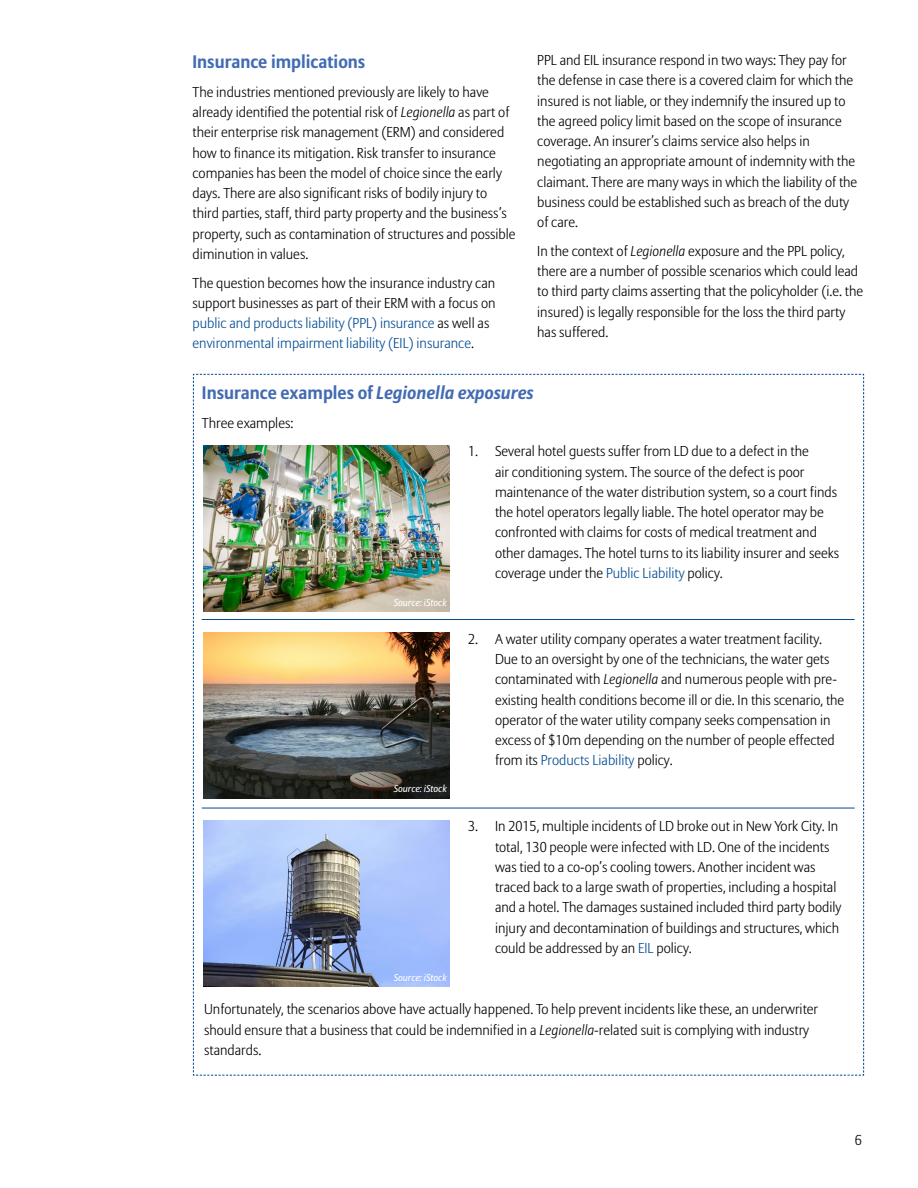
<style>
.page{position:relative;width:918px;height:1188px;background:#fff}
.page>*{position:absolute;margin:0;border:0;box-sizing:border-box;transform-origin:0 0}
.t1{font:700 18px "Allianz Sans";color:#426bb3}
.t2{font:300 14.25px/20.2px "Allianz Sans";color:#000}
.t3{font:italic 9.75px "Allianz Sans";color:#fff}
.s1{font-style:italic}
.s2{color:#004b93}
</style>
<div class="page">
<svg style="left:193px;top:374px;width:671px;height:702px"></svg>
<img style="left:203px;top:445px;width:247px;height:166px">
<img style="left:203px;top:633px;width:247px;height:166px">
<img style="left:203px;top:820px;width:247px;height:166px">
<hr style="left:202px;top:619px;width:653px;height:1px;background:#004b93">
<hr style="left:202px;top:808px;width:653px;height:1px;background:#004b93">
<p class="t1" style="left:193px;top:51px;width:174px">Insurance implications</p>
<p class="t2" style="left:193px;top:82px;width:325px">The industries mentioned previously are likely to have already identified the potential risk of <span class="s1">Legionella</span> as part of their enterprise risk management (ERM) and considered how to finance its mitigation. Risk transfer to insurance companies has been the model of choice since the early days. There are also significant risks of bodily injury to third parties, staff, third party property and the business’s property, such as contamination of structures and possible diminution in values.</p>
<p class="t2" style="left:193px;top:272px;width:305px">The question becomes how the insurance industry can support businesses as part of their ERM with a focus on <span class="s2">public and products liability (PPL) insurance</span> as well as <span class="s2">environmental impairment liability (EIL) insurance</span>.</p>
<p class="t2" style="left:537px;top:50px;width:322px">PPL and EIL insurance respond in two ways: They pay for the defense in case there is a covered claim for which the insured is not liable, or they indemnify the insured up to the agreed policy limit based on the scope of insurance coverage. An insurer’s claims service also helps in negotiating an appropriate amount of indemnity with the claimant. There are many ways in which the liability of the business could be established such as breach of the duty of care.</p>
<p class="t2" style="left:537px;top:241px;width:327px">In the context of <span class="s1">Legionella</span> exposure and the PPL policy, there are a number of possible scenarios which could lead to third party claims asserting that the policyholder (i.e. the insured) is legally responsible for the loss the third party has suffered.</p>
<p class="t1" style="left:202px;top:382px;width:333px">Insurance examples of <span class="s1">Legionella exposures</span></p>
<p class="t2" style="left:202px;top:412px;width:93px">Three examples:</p>
<p class="t2" style="left:495px;top:441px;width:346px;text-indent:-27px">1. Several hotel guests suffer from LD due to a defect in the<br>air conditioning system. The source of the defect is poor maintenance of the water distribution system, so a court finds the hotel operators legally liable. The hotel operator may be confronted with claims for costs of medical treatment and other damages. The hotel turns to its liability insurer and seeks coverage under the <span class="s2">Public Liability</span> policy.</p>
<p class="t3" style="left:394px;top:597px;width:55px">Source: iStock</p>
<p class="t3" style="left:394px;top:783px;width:55px">Source: iStock</p>
<p class="t3" style="left:394px;top:972px;width:55px">Source: iStock</p>
<p class="t2" style="left:495px;top:629px;width:351px;text-indent:-27px">2. A water utility company operates a water treatment facility.<br>Due to an oversight by one of the technicians, the water gets contaminated with <span class="s1">Legionella</span> and numerous people with pre&shy;existing health conditions become ill or die. In this scenario, the operator of the water utility company seeks compensation in excess of $10m depending on the number of people effected from its <span class="s2">Products Liability</span> policy.</p>
<p class="t2" style="left:495px;top:816px;width:348px;text-indent:-27px">3. In 2015, multiple incidents of LD broke out in New York City. In total, 130 people were infected with LD. One of the incidents was tied to a co-op’s cooling towers. Another incident was traced back to a large swath of properties, including a hospital and a hotel. The damages sustained included third party bodily injury and decontamination of buildings and structures, which could be addressed by an <span class="s2">EIL</span> policy.</p>
<p class="t2" style="left:204px;top:999px;width:616px">Unfortunately, the scenarios above have actually happened. To help prevent incidents like these, an underwriter should ensure that a business that could be indemnified in a <span class="s1">Legionella</span>-related suit is complying with industry standards.</p>
<p class="t2" style="left:855px;top:1130px;width:9px">6</p>
</div>
